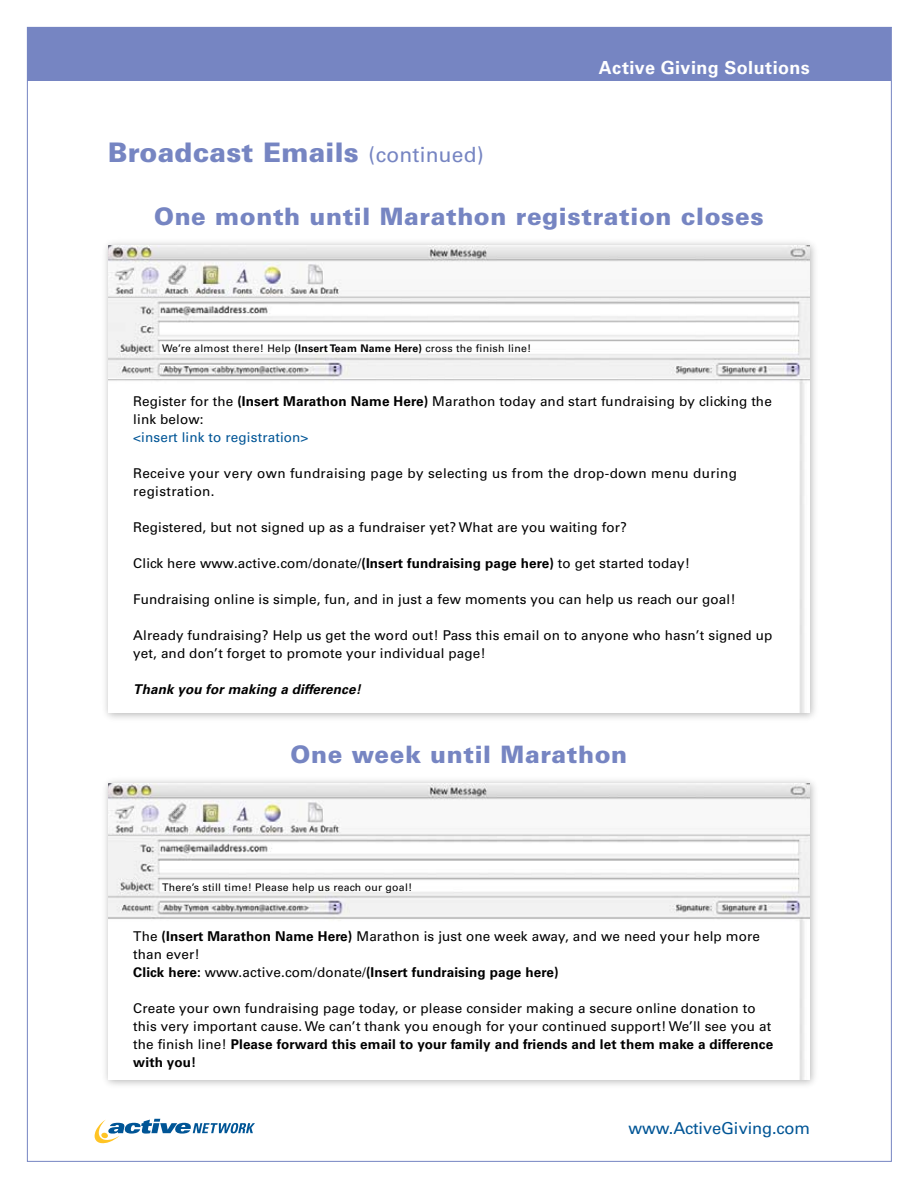
<style>
.page{position:relative;width:918px;height:1188px;background:#fff}
.page>*{position:absolute;margin:0;border:0;box-sizing:border-box;transform-origin:0 0}
.t1{font:900 27px "Univers";letter-spacing:.01em;color:#7685c2}
.t2{font:900 24px "Univers";letter-spacing:.025em;color:#7685c2}
.t3{font:700 18px "Univers";letter-spacing:.025em;color:#fff}
.t4{font:16.5px "Univers";letter-spacing:-.01em;color:#005596}
.t5{font:13.5px/18px "Univers";letter-spacing:.01em;color:#000}
.t6{font:italic 700 13.5px "Univers";letter-spacing:.01em;color:#000}
.t7{font:13.5px "Univers";letter-spacing:.01em;color:#005596}
.t8{font:10.5px "Univers";letter-spacing:.025em;color:#000}
.s1{font-weight:400;font-size:21px}
.s2{font-weight:700}
</style>
<div class="page">
<div style="left:28px;top:27px;width:863px;height:54px;background:#7685c2"></div>
<svg style="left:95px;top:1119px;width:160px;height:24px"></svg>
<div style="left:100px;top:237px;width:721px;height:486px;background:#000;opacity:.3"></div>
<img style="left:108px;top:245px;width:702px;height:468px">
<div style="left:100px;top:776px;width:721px;height:315px;background:#000;opacity:.3"></div>
<img style="left:108px;top:783px;width:702px;height:297px">
<h1 class="t1" style="left:108px;top:135px;width:377px">Broadcast Emails <span class="s1">(continued)</span></h1>
<h3 class="t3" style="left:599px;top:57px;width:212px">Active Giving Solutions</h3>
<h2 class="t2" style="left:154px;top:201px;width:611px">One month until Marathon registration closes</h2>
<p class="t8" style="left:162px;top:342px;width:371px">We’re almost there! Help <span class="s2">(Insert Team Name Here)</span> cross the finish line!</p>
<p class="t5" style="left:133px;top:393px;width:640px">Register for the <span class="s2">(Insert Marathon Name Here)</span> Marathon today and start fundraising by clicking the link below:</p>
<p class="t7" style="left:133px;top:429px;width:177px">&lt;insert link to registration&gt;</p>
<p class="t5" style="left:133px;top:465px;width:605px">Receive your very own fundraising page by selecting us from the drop-down menu during registration.</p>
<p class="t5" style="left:133px;top:519px;width:495px">Registered, but not signed up as a fundraiser yet? What are you waiting for?</p>
<p class="t5" style="left:133px;top:555px;width:558px">Click here www.active.com/donate/<span class="s2">(Insert fundraising page here)</span> to get started today!</p>
<p class="t5" style="left:133px;top:591px;width:604px">Fundraising online is simple, fun, and in just a few moments you can help us reach our goal!</p>
<p class="t5" style="left:133px;top:627px;width:641px">Already fundraising? Help us get the word out! Pass this email on to anyone who hasn’t signed up yet, and don’t forget to promote your individual page!</p>
<p class="t6" style="left:133px;top:682px;width:229px">Thank you for making a difference!</p>
<h2 class="t2" style="left:291px;top:739px;width:338px">One week until Marathon</h2>
<p class="t8" style="left:162px;top:881px;width:252px">There’s still time! Please help us reach our goal!</p>
<p class="t5" style="left:133px;top:927px;width:628px">The <span class="s2">(Insert Marathon Name Here)</span> Marathon is just one week away, and we need your help more than ever!<br><span class="s2">Click here:</span> www.active.com/donate/<span class="s2">(Insert fundraising page here)</span></p>
<p class="t5" style="left:133px;top:999px;width:641px">Create your own fundraising page today, or please consider making a secure online donation to this very important cause. We can’t thank you enough for your continued support! We’ll see you at the finish line! <span class="s2">Please forward this email to your family and friends and let them make a difference with you!</span></p>
<p class="t4" style="left:629px;top:1118px;width:183px">www.ActiveGiving.com</p>
</div>
